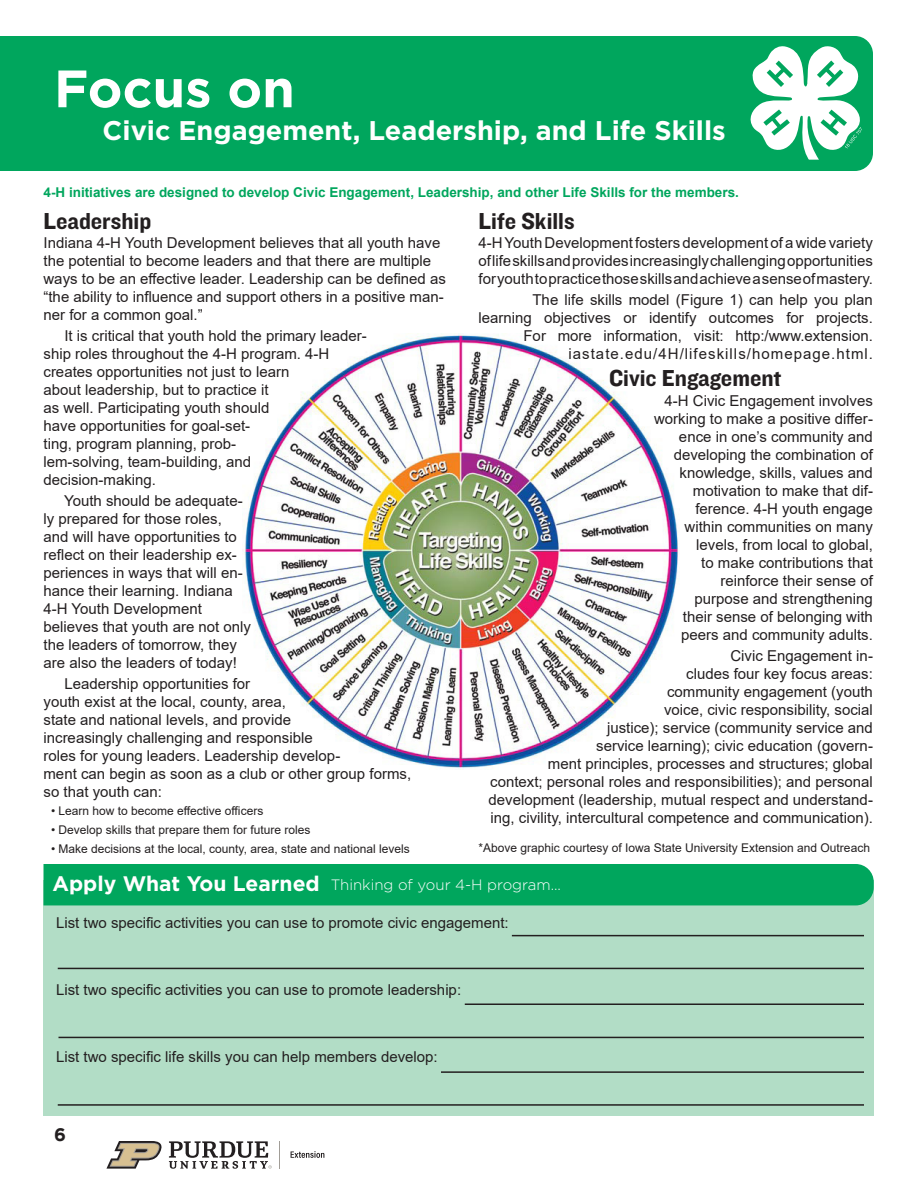
<style>
.page{position:relative;width:918px;height:1188px;background:#fff}
.page>*{position:absolute;margin:0;border:0;box-sizing:border-box;transform-origin:0 0}
.Page_Heading{font:700 52.5px "Gotham";color:#fff}
.Small_Page_Heading{font:700 27px "Gotham";color:#fff}
.Subheading{font:24px "Knockout HTF51 Middleweight";color:#231f20}
.Apply_1{font:700 21px "Gotham";color:#fff}
.t1{font:700 18px "Gotham";color:#231f20}
.Body{font:15px/18px "Arial";color:#231f20}
.Apply_2{font:300 15px "Gotham";color:#fff}
.Small_Highlight{font:700 13.5px "Arial";color:#00a65d}
.Small_Body{font:12px "Arial";color:#231f20}
</style>
<div class="page">
<div style="left:0;top:36px;width:873px;height:135px;background:#00a65d"></div>
<svg style="left:751px;top:46px;width:111px;height:114px"></svg>
<svg style="left:291px;top:1151px;width:33px;height:7px"></svg>
<svg style="left:279px;top:1141px;width:1px;height:28px"></svg>
<svg style="left:106px;top:1141px;width:56px;height:28px"></svg>
<svg style="left:169px;top:1141px;width:103px;height:28px"></svg>
<div style="left:44px;top:880px;width:830px;height:236px;background:#b2ddc6"></div>
<div style="left:44px;top:864px;width:830px;height:41px;background:#00a65d"></div>
<hr style="left:512px;top:935px;width:352px;height:1px;background:#231f20">
<hr style="left:58px;top:1104px;width:806px;height:2px;background:#231f20">
<hr style="left:441px;top:1071px;width:423px;height:2px;background:#231f20">
<hr style="left:58px;top:1037px;width:806px;height:1px;background:#231f20">
<hr style="left:465px;top:1004px;width:399px;height:1px;background:#231f20">
<hr style="left:58px;top:968px;width:806px;height:1px;background:#231f20">
<img style="left:243px;top:334px;width:437px;height:436px">
<p class="Page_Heading" style="left:54px;top:58px;width:242px">Focus on</p>
<p class="Small_Page_Heading" style="left:103px;top:115px;width:625px">Civic Engagement, Leadership, and Life Skills</p>
<p class="Small_Highlight" style="left:44px;top:183px;width:697px">4-H initiatives are designed to develop Civic Engagement, Leadership, and other Life Skills for the members.</p>
<p class="Subheading" style="left:478px;top:208px;width:98px">Life Skills</p>
<p class="Body" style="left:478px;top:234px;width:396px;text-align:justify">4-H Youth Development fosters development of a wide variety of life skills and provides increasingly challenging opportunities for youth to practice those skills and achieve a sense of mastery.</p>
<p class="Body" style="left:478px;top:291px;width:396px;text-align:right">The life skills model (Figure 1) can help you plan learning objectives or identify outcomes for projects.<br>For more information, visit: http:/www.extension. iastate.edu/4H/lifeskills/homepage.html.</p>
<p class="Subheading" style="left:609px;top:366px;width:174px">Civic Engagement</p>
<p class="Body" style="left:654px;top:392px;width:220px;text-align:right">4-H Civic Engagement involves working to make a positive differ&shy;ence in one’s community and developing the combination of knowledge, skills, values and motivation to make that dif&shy;ference. 4-H youth engage within communities on many levels, from local to global,<br>to make contributions that reinforce their sense of<br>purpose and strengthening<br>their sense of belonging with peers and community adults.</p>
<p class="Body" style="left:489px;top:647px;width:386px;text-align:right">Civic Engagement in-<br>cludes four key focus areas:<br>community engagement (youth<br>voice, civic responsibility, social<br>justice); service (community service and<br>service learning); civic education (govern-<br>ment principles, processes and structures; global<br>context; personal roles and responsibilities); and personal development (leadership, mutual respect and understand&shy;ing, civility, intercultural competence and communication).</p>
<p class="Small_Body" style="left:478px;top:840px;width:393px">*Above graphic courtesy of Iowa State University Extension and Outreach</p>
<p class="Subheading" style="left:44px;top:208px;width:109px">Leadership</p>
<p class="Body" style="left:44px;top:234px;width:404px">Indiana 4-H Youth Development believes that all youth have the potential to become leaders and that there are multiple ways to be an effective leader. Leadership can be defined as “the ability to influence and support others in a positive man&shy;ner for a common goal.”</p>
<p class="Body" style="left:44px;top:327px;width:325px;text-indent:21px">It is critical that youth hold the primary leader&shy;ship roles throughout the 4-H program. 4-H creates opportunities not just to learn<br>about leadership, but to practice it<br>as well. Participating youth should<br>have opportunities for goal-set-<br>ting, program planning, prob-<br>lem-solving, team-building, and decision-making.</p>
<p class="Body" style="left:44px;top:492px;width:209px;text-indent:21px">Youth should be adequate&shy;ly prepared for those roles,<br>and will have opportunities to reflect on their leadership ex&shy;periences in ways that will en&shy;hance their learning. Indiana<br>4-H Youth Development believes that youth are not only the leaders of tomorrow, they are also the leaders of today!</p>
<p class="Body" style="left:44px;top:675px;width:369px;text-indent:21px">Leadership opportunities for<br>youth exist at the local, county, area,<br>state and national levels, and provide<br>increasingly challenging and responsible<br>roles for young leaders. Leadership develop-<br>ment can begin as soon as a club or other group forms, so that youth can:</p>
<p class="Small_Body" style="left:51px;top:802px;width:214px">• Learn how to become effective officers</p>
<p class="Small_Body" style="left:51px;top:821px;width:261px">• Develop skills that prepare them for future roles</p>
<p class="Small_Body" style="left:51px;top:840px;width:360px">• Make decisions at the local, county, area, state and national levels</p>
<p class="Apply_1" style="left:52px;top:872px;width:269px">Apply What You Learned</p>
<p class="Apply_2" style="left:331px;top:877px;width:232px">Thinking of your 4-H program...</p>
<p class="Body" style="left:56px;top:914px;width:454px">List two specific activities you can use to promote civic engagement:</p>
<p class="Body" style="left:56px;top:981px;width:407px">List two specific activities you can use to promote leadership:</p>
<p class="Body" style="left:56px;top:1047px;width:383px">List two specific life skills you can help members develop:</p>
<p class="t1" style="left:54px;top:1124px;width:13px">6</p>
</div>
